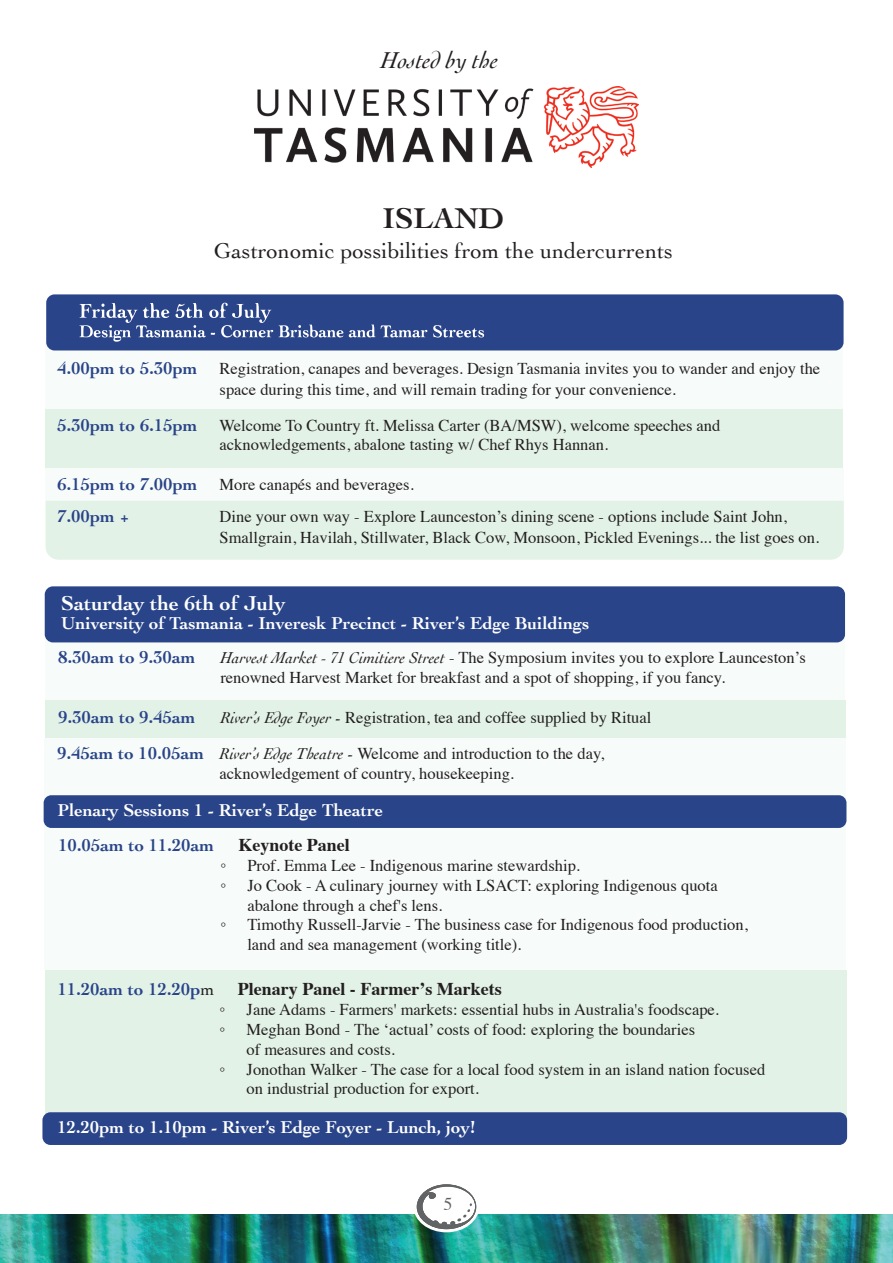
<style>
.page{position:relative;width:893px;height:1263px;background:#fff}
.page>*{position:absolute;margin:0;border:0;box-sizing:border-box;transform-origin:0 0}
.t1{font:700 30px "Cochin";color:#231f20}
.t2{font:italic 24px "Cochin";color:#231f20}
.t3{font:22.5px "Cochin";color:#231f20}
.t4{font:700 21px "Cochin";color:#fff}
.t5{font:700 18px "Cochin";color:#fff}
.t6{font:700 18px "Cochin";color:#294488}
.t7{font:700 18px "Times";color:#231f20}
.t8{font:18px "Times";color:#616161}
.t9{font:16.5px/19.8px "Times";color:#231f20}
.t10{font:16.5px "Times New Roman";color:#231f20}
.s1{font-family:"Cochin";font-weight:700;font-size:18px;color:#294488}
.s2{font-family:"Cochin";font-style:italic}
.s3{font-family:"Cochin"}
.s4{font-weight:400;color:#231f20}
</style>
<div class="page">
<div style="left:44px;top:738px;width:801px;height:63px;background:#f7fbf9"></div>
<div style="left:45px;top:970px;width:802px;height:149px;background:#e3f2e7"></div>
<div style="left:44px;top:819px;width:802px;height:151px;background:#f7fbf9"></div>
<div style="left:44px;top:795px;width:802px;height:33px;background:#294488;border-radius:8px"></div>
<div style="left:45px;top:630px;width:800px;height:71px;background:#f7fbf9"></div>
<div style="left:45px;top:586px;width:800px;height:56px;background:#294488;border-radius:8px"></div>
<div style="left:45px;top:468px;width:799px;height:33px;background:#f7fbfa"></div>
<div style="left:45px;top:342px;width:798px;height:67px;background:#f7fbf9"></div>
<div style="left:45px;top:409px;width:798px;height:59px;background:#e3f2e7"></div>
<div style="left:46px;top:294px;width:798px;height:56px;background:#294488;border-radius:8px"></div>
<svg style="left:79px;top:303px;width:348px;height:39px"></svg>
<svg style="left:433px;top:325px;width:51px;height:12px"></svg>
<img style="left:254px;top:87px;width:385px;height:81px">
<div style="left:46px;top:501px;width:798px;height:59px;background:#e3f2e7"></div>
<div style="left:45px;top:700px;width:800px;height:38px;background:#e3f2e7"></div>
<div style="left:42px;top:1112px;width:805px;height:33px;background:#294488;border-radius:8px"></div>
<img style="left:0;top:1214px;width:893px;height:49px">
<div style="left:413px;top:1181px;width:66px;height:51px;background:#fff;border-radius:50%"></div>
<svg style="left:417px;top:1184px;width:60px;height:57px"></svg>
<h2 class="t2" style="left:381px;top:44px;width:119px">Hosted by the</h2>
<h1 class="t1" style="left:383px;top:198px;width:123px">ISLAND</h1>
<h3 class="t3" style="left:214px;top:236px;width:461px">Gastronomic possibilities from the undercurrents</h3>
<p class="t9" style="left:220px;top:356px;width:602px;line-height:21.6px;text-indent:-162px"><span class="s1">4.00pm to 5.30pm</span> Registration, canapes and beverages. Design Tasmania invites you to wander and enjoy the space during this time, and will remain trading for your convenience.</p>
<p class="t9" style="left:220px;top:414px;width:502px;text-indent:-162px"><span class="s1">5.30pm to 6.15pm</span> Welcome To Country ft. Melissa Carter (BA/MSW), welcome speeches and acknowledgements, abalone tasting w/ Chef Rhys Hannan.</p>
<p class="t9" style="left:58px;top:473px;width:358px"><span class="s1">6.15pm to 7.00pm</span> More canapés and beverages.</p>
<p class="t6" style="left:58px;top:504px;width:74px">7.00pm +</p>
<p class="t9" style="left:220px;top:504px;width:601px;line-height:21.6px">Dine your own way - Explore Launceston’s dining scene - options include Saint John,<br>Smallgrain, Havilah, Stillwater, Black Cow, Monsoon, Pickled Evenings... the list goes on.</p>
<p class="t4" style="left:61px;top:589px;width:226px">Saturday the 6th of July</p>
<p class="t5" style="left:61px;top:611px;width:530px">University of Tasmania - Inveresk Precinct - River’s Edge Buildings</p>
<p class="t6" style="left:58px;top:645px;width:139px">8.30am to 9.30am</p>
<p class="t9" style="left:220px;top:646px;width:587px"><span class="s2">Harvest Market - 71 Cimitiere Street</span> - The Symposium invites you to explore Launceston’s renowned Harvest Market for breakfast and a spot of shopping, if you fancy.</p>
<p class="t6" style="left:58px;top:705px;width:139px">9.30am to 9.45am</p>
<p class="t9" style="left:220px;top:706px;width:432px"><span class="s2">River’s Edge Foyer</span> <span class="s3">-</span> Registration, tea and coffee supplied by Ritual</p>
<p class="t9" style="left:220px;top:742px;width:386px;text-indent:-162px"><span class="s1">9.45am to 10.05am</span> <span class="s2">River’s Edge Theatre</span> <span class="s3">-</span> Welcome and introduction to the day, acknowledgement of country, housekeeping.</p>
<p class="t5" style="left:58px;top:798px;width:327px">Plenary Sessions 1 - River’s Edge Theatre</p>
<p class="t6" style="left:58px;top:833px;width:157px">10.05am to 11.20am</p>
<p class="t7" style="left:238px;top:828px;width:113px">Keynote Panel</p>
<p class="t10" style="left:220px;top:854px;width:7px">◦</p>
<p class="t9" style="left:247px;top:854px;width:334px">Prof. Emma Lee - Indigenous marine stewardship.</p>
<p class="t10" style="left:220px;top:874px;width:7px">◦</p>
<p class="t9" style="left:247px;top:874px;width:472px">Jo Cook - A culinary journey with LSACT: exploring Indigenous quota abalone through a chef's lens.</p>
<p class="t10" style="left:220px;top:914px;width:7px">◦</p>
<p class="t9" style="left:247px;top:913px;width:502px">Timothy Russell-Jarvie - The business case for Indigenous food production, land and sea management (working title).</p>
<p class="t6" style="left:58px;top:977px;width:158px">11.20am to 12.20p<span class="s4">m</span></p>
<p class="t7" style="left:238px;top:972px;width:265px">Plenary Panel - Farmer’s Markets</p>
<p class="t10" style="left:220px;top:999px;width:7px">◦</p>
<p class="t9" style="left:247px;top:998px;width:474px">Jane Adams - Farmers' markets: essential hubs in Australia's foodscape.</p>
<p class="t10" style="left:220px;top:1018px;width:7px">◦</p>
<p class="t9" style="left:247px;top:1018px;width:450px">Meghan Bond - The ‘actual’ costs of food: exploring the boundaries of measures and costs.</p>
<p class="t10" style="left:220px;top:1058px;width:7px">◦</p>
<p class="t9" style="left:247px;top:1058px;width:520px">Jonothan Walker - The case for a local food system in an island nation focused on industrial production for export.</p>
<p class="t5" style="left:58px;top:1115px;width:419px">12.20pm to 1.10pm - River’s Edge Foyer - Lunch, joy!</p>
<p class="t8" style="left:443px;top:1187px;width:10px">5</p>
<p class="t8" style="left:444px;top:1190px;width:10px">6</p>
<p class="t8" style="left:443px;top:1199px;width:10px">4</p>
</div>
